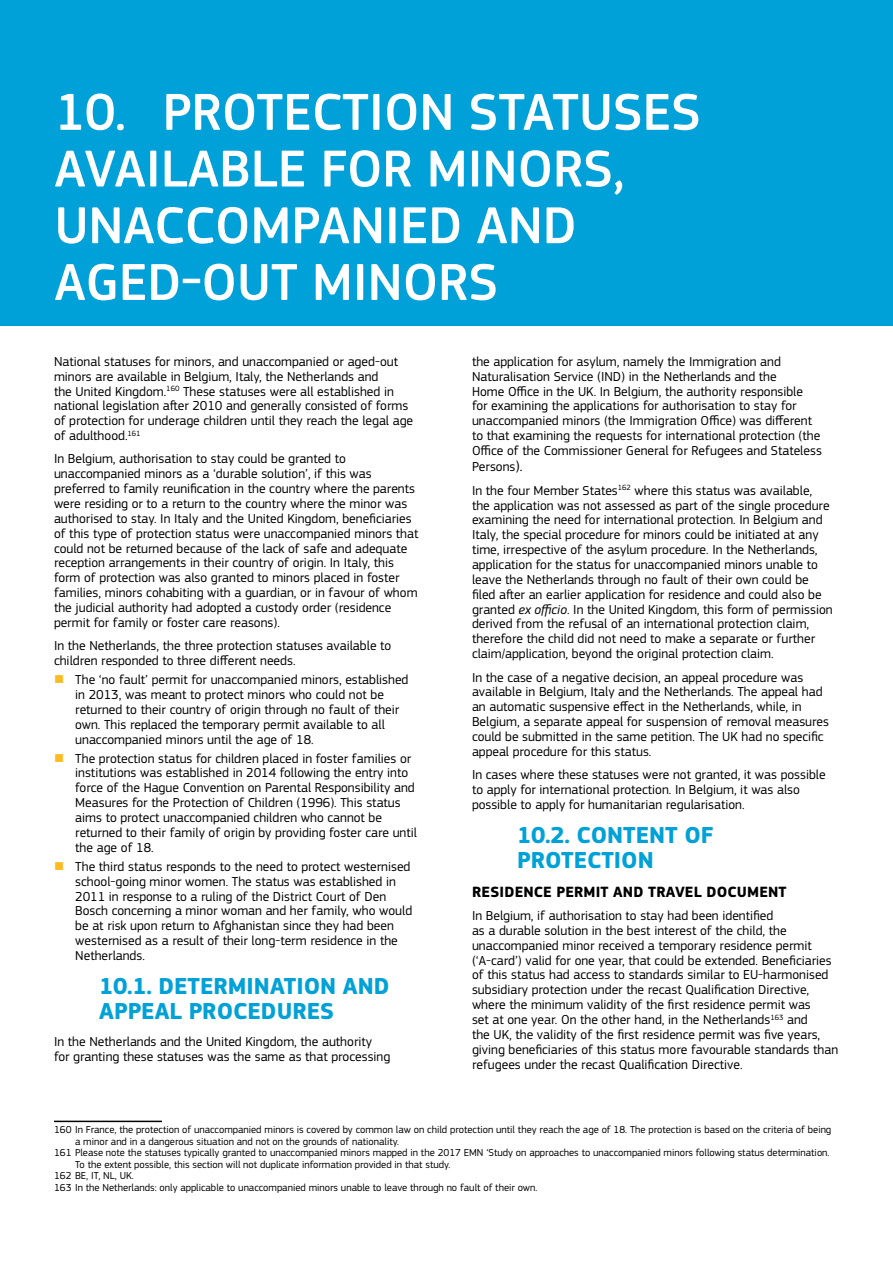
<style>
.page{position:relative;width:893px;height:1263px;background:#fff}
.page>*{position:absolute;margin:0;border:0;box-sizing:border-box;transform-origin:0 0}
.t1{font:500 54px/56.7px "EC Square Sans Pro";color:#fff}
.t2{font:700 24px/25.2px "EC Square Sans Pro";color:#00a1d7}
.t3{font:700 15.45px "EC Square Sans Pro";letter-spacing:.01em;color:#000}
.t4{font:13.5px/14.9px "EC Square Sans Pro";color:#000}
.t5{font:10.5px "EC Square Sans Pro";color:#000}
.s1{color:#fbbb21}
.s2{font-size:15px}
.s3{font-style:italic}
</style>
<div class="page">
<div style="left:0;top:0;width:893px;height:325px;background:#00a1d8"></div>
<hr style="left:54px;top:1121px;width:108px;height:1px;background:#000">
<h1 class="t1" style="left:55px;top:85px;width:648px">10. PROTECTION STATUSES<br>AVAILABLE FOR MINORS,<br>UNACCOMPANIED AND<br>AGED-OUT MINORS</h1>
<p class="t4" style="left:54px;top:354px;width:361px">National statuses for minors, and unaccompanied or aged-out minors are available in Belgium, Italy, the Netherlands and<br>the United Kingdom.<sup>160</sup> These statuses were all established in national legislation after 2010 and generally consisted of forms of protection for underage children until they reach the legal age of adulthood.<sup>161</sup></p>
<p class="t4" style="left:54px;top:452px;width:366px">In Belgium, authorisation to stay could be granted to unaccompanied minors as a ‘durable solution’, if this was preferred to family reunification in the country where the parents were residing or to a return to the country where the minor was authorised to stay. In Italy and the United Kingdom, beneficiaries of this type of protection status were unaccompanied minors that could not be returned because of the lack of safe and adequate reception arrangements in their country of origin. In Italy, this form of protection was also granted to minors placed in foster families, minors cohabiting with a guardian, or in favour of whom the judicial authority had adopted a custody order (residence permit for family or foster care reasons).</p>
<p class="t4" style="left:54px;top:638px;width:339px">In the Netherlands, the three protection statuses available to children responded to three different needs.</p>
<p class="t4" style="left:75px;top:672px;width:335px;text-indent:-21px"><span class="s1">■</span> The ‘no fault’ permit for unaccompanied minors, established in 2013, was meant to protect minors who could not be returned to their country of origin through no fault of their own. This replaced the temporary permit available to all unaccompanied minors until the age of 18.</p>
<p class="t4" style="left:75px;top:751px;width:343px;text-indent:-21px"><span class="s1">■</span> The protection status for children placed in foster families or institutions was established in 2014 following the entry into force of the Hague Convention on Parental Responsibility and Measures for the Protection of Children (1996). This status aims to protect unaccompanied children who cannot be returned to their family of origin by providing foster care until the age of 18.</p>
<p class="t4" style="left:75px;top:859px;width:338px;text-indent:-21px"><span class="s1">■</span> The third status responds to the need to protect westernised school-going minor women. The status was established in 2011 in response to a ruling of the District Court of Den Bosch concerning a minor woman and her family, who would be at risk upon return to Afghanistan since they had been westernised as a result of their long-term residence in the Netherlands.</p>
<h2 class="t2" style="left:99px;top:974px;width:292px">10.1. DETERMINATION AND<br>APPEAL PROCEDURES</h2>
<p class="t4" style="left:54px;top:1035px;width:338px">In the Netherlands and the United Kingdom, the authority for granting these statuses was the same as that processing</p>
<p class="t4" style="left:472px;top:354px;width:351px">the application for asylum, namely the Immigration and Naturalisation Service (IND) in the Netherlands and the<br>Home Office in the UK. In Belgium, the authority responsible for examining the applications for authorisation to stay for unaccompanied minors (the Immigration Office) was different to that examining the requests for international protection (the Office of the Commissioner General for Refugees and Stateless</p>
<p class="t4" style="left:472px;top:455px;width:342px;line-height:23.4px">Persons<span class="s2">).<br></span>In the four Member States<sup>162</sup> where this status was available,</p>
<p class="t4" style="left:472px;top:498px;width:362px">the application was not assessed as part of the single procedure examining the need for international protection. In Belgium and Italy, the special procedure for minors could be initiated at any time, irrespective of the asylum procedure. In the Netherlands, application for the status for unaccompanied minors unable to leave the Netherlands through no fault of their own could be filed after an earlier application for residence and could also be granted <span class="s3">ex officio</span>. In the United Kingdom, this form of permission derived from the refusal of an international protection claim, therefore the child did not need to make a separate or further claim/application, beyond the original protection claim.</p>
<p class="t4" style="left:472px;top:670px;width:359px">In the case of a negative decision, an appeal procedure was available in Belgium, Italy and the Netherlands. The appeal had an automatic suspensive effect in the Netherlands, while, in Belgium, a separate appeal for suspension of removal measures could be submitted in the same petition. The UK had no specific appeal procedure for this status.</p>
<p class="t4" style="left:472px;top:767px;width:355px">In cases where these statuses were not granted, it was possible to apply for international protection. In Belgium, it was also possible to apply for humanitarian regularisation.</p>
<h2 class="t2" style="left:517px;top:823px;width:198px">10.2. CONTENT OF<br>PROTECTION</h2>
<p class="t3" style="left:472px;top:882px;width:316px">RESIDENCE PERMIT AND TRAVEL DOCUMENT</p>
<p class="t4" style="left:472px;top:908px;width:368px">In Belgium, if authorisation to stay had been identified<br>as a durable solution in the best interest of the child, the unaccompanied minor received a temporary residence permit (‘A-card’) valid for one year, that could be extended. Beneficiaries of this status had access to standards similar to EU-harmonised subsidiary protection under the recast Qualification Directive, where the minimum validity of the first residence permit was<br>set at one year. On the other hand, in the Netherlands<sup>163</sup> and<br>the UK, the validity of the first residence permit was five years, giving beneficiaries of this status more favourable standards than refugees under the recast Qualification Directive.</p>
<p class="t5" style="left:54px;top:1123px;width:779px">160 In France, the protection of unaccompanied minors is covered by common law on child protection until they reach the age of 18. The protection is based on the criteria of being</p>
<p class="t5" style="left:75px;top:1135px;width:326px">a minor and in a dangerous situation and not on the grounds of nationality.</p>
<p class="t5" style="left:54px;top:1146px;width:777px">161 Please note the statuses typically granted to unaccompanied minors mapped in the 2017 EMN ‘Study on approaches to unaccompanied minors following status determination.</p>
<p class="t5" style="left:75px;top:1158px;width:377px">To the extent possible, this section will not duplicate information provided in that study.</p>
<p class="t5" style="left:54px;top:1169px;width:81px">162 BE, IT, NL, UK.</p>
<p class="t5" style="left:54px;top:1181px;width:485px">163 In the Netherlands: only applicable to unaccompanied minors unable to leave through no fault of their own.</p>
</div>
